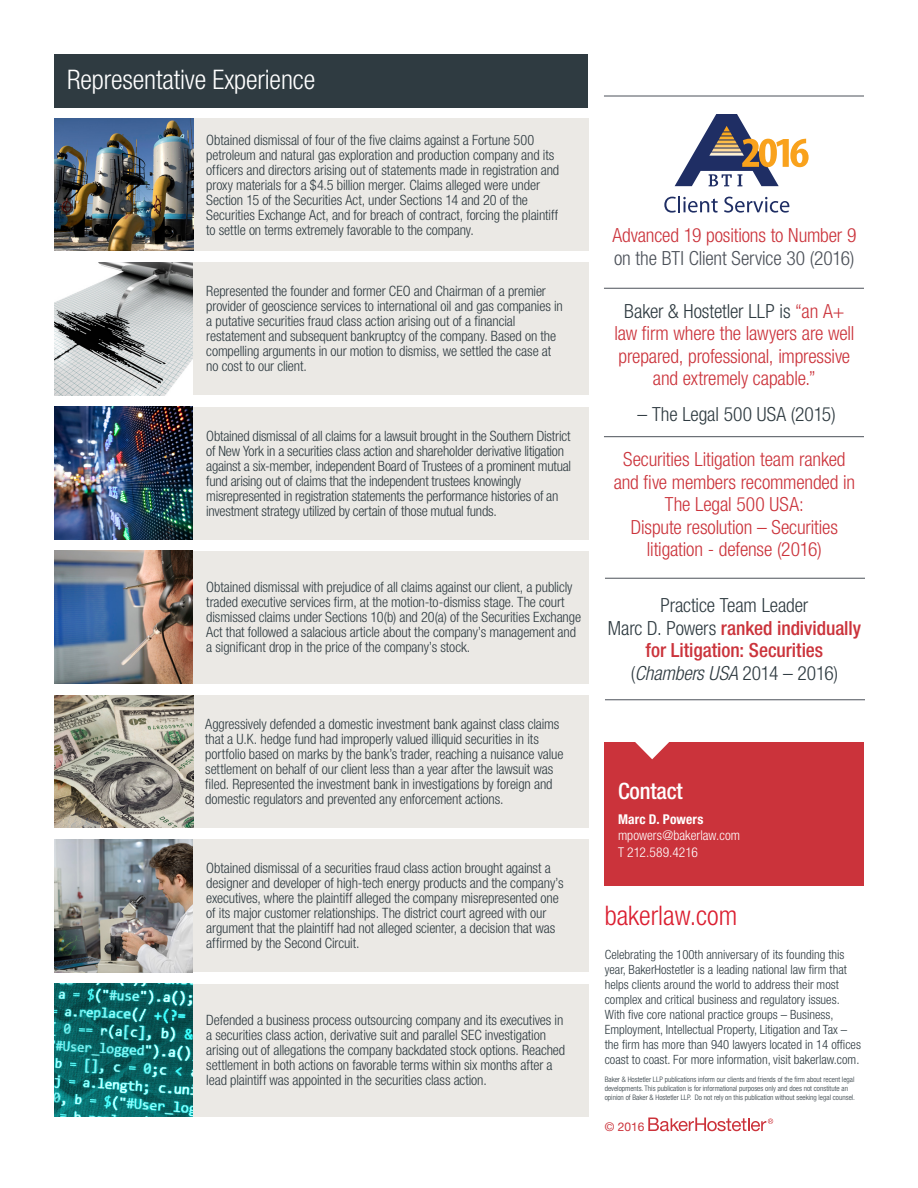
<style>
.page{position:relative;width:918px;height:1188px;background:#fff}
.page>*{position:absolute;margin:0;border:0;box-sizing:border-box;transform-origin:0 0}
.Representative_Matte{font:300 condensed 27px "Helvetica Neue LT Std";letter-spacing:-.005em;color:#fff}
.t1{font:300 condensed 27px "Helvetica Neue LT Std";color:#db1e30}
.Contacts_Hd{font:500 condensed 22.5px "Helvetica Neue LT Std";letter-spacing:-.005em;color:#fff}
.Quote_-_Back{font:300 condensed 19.5px/22.5px "Helvetica Neue LT Std";letter-spacing:-.01em;color:#cb333b;text-align:center}
.Quote_-_Back-2{font:500 condensed 19.5px/22.5px "Helvetica Neue LT Std";letter-spacing:-.005em;color:#cb333b;text-align:center}
.Body{font:300 condensed 19.5px/22.5px "Helvetica Neue LT Std";letter-spacing:-.005em;color:#4c5159}
.Quote_-_Back-3{font:300 condensed 19.5px "Helvetica Neue LT Std";color:#2f3b41}
.Representative_Matte-2{font:300 condensed 14.25px/15px "Helvetica Neue LT Std";letter-spacing:-.01em;color:#2f3b41}
.Contact_Info{font:300 condensed 13.5px "Helvetica Neue LT Std";letter-spacing:.005em;color:#fff}
.Contact_Info-2{font:700 condensed 13.5px "Helvetica Neue LT Std";letter-spacing:.01em;color:#fff}
.t2{font:300 condensed 12.75px/15px "Helvetica Neue LT Std";color:#2f3b41}
.t3{font:12px "Helvetica Neue LT Std";color:#cc333b}
.t4{font:300 condensed 7.5px/9px "Helvetica Neue LT Std";color:#2f3b41}
.s1{color:#cb333b}
.s2{color:#2f3b41}
.s3{font-weight:300;color:#2f3b41}
.s4{font-weight:300;font-style:italic;color:#2f3b41}
</style>
<div class="page">
<div style="left:605px;top:742px;width:259px;height:144px;background:#cb333b"></div>
<svg style="left:635px;top:742px;width:34px;height:17px"></svg>
<div style="left:54px;top:54px;width:534px;height:54px;background:#2f3b41"></div>
<div style="left:54px;top:118px;width:534px;height:133px;background:#ebe9e5"></div>
<img style="left:54px;top:118px;width:139px;height:133px">
<div style="left:54px;top:551px;width:534px;height:133px;background:#ebe9e5"></div>
<img style="left:54px;top:551px;width:138px;height:133px">
<div style="left:54px;top:262px;width:534px;height:133px;background:#ebe9e5"></div>
<img style="left:54px;top:262px;width:138px;height:133px">
<div style="left:54px;top:407px;width:534px;height:132px;background:#ebe9e5"></div>
<img style="left:54px;top:407px;width:138px;height:132px">
<div style="left:54px;top:695px;width:534px;height:133px;background:#ebe9e5"></div>
<img style="left:54px;top:695px;width:139px;height:133px">
<div style="left:54px;top:839px;width:534px;height:133px;background:#ebe9e5"></div>
<img style="left:54px;top:839px;width:138px;height:133px">
<div style="left:54px;top:984px;width:534px;height:133px;background:#ebe9e5"></div>
<img style="left:54px;top:984px;width:138px;height:133px">
<svg style="left:648px;top:1118px;width:125px;height:13px"></svg>
<svg style="left:664px;top:196px;width:54px;height:17px"></svg>
<svg style="left:724px;top:197px;width:65px;height:16px"></svg>
<svg style="left:675px;top:114px;width:134px;height:72px"></svg>
<hr style="left:604px;top:288px;width:260px;height:1px;background:#4c5159">
<hr style="left:604px;top:436px;width:260px;height:1px;background:#4c5159">
<hr style="left:604px;top:96px;width:260px;height:1px;background:#4c5159">
<hr style="left:605px;top:578px;width:260px;height:1px;background:#4c5159">
<hr style="left:605px;top:700px;width:260px;height:1px;background:#4c5159">
<p class="Representative_Matte" style="left:67px;top:64px;width:250px">Representative Experience</p>
<p class="Representative_Matte-2" style="left:206px;top:132px;width:354px">Obtained dismissal of four of the five claims against a Fortune 500 petroleum and natural gas exploration and production company and its officers and directors arising out of statements made in registration and proxy materials for a $4.5 billion merger. Claims alleged were under Section 15 of the Securities Act, under Sections 14 and 20 of the Securities Exchange Act, and for breach of contract, forcing the plaintiff to settle on terms extremely favorable to the company.</p>
<p class="Representative_Matte-2" style="left:206px;top:284px;width:358px">Represented the founder and former CEO and Chairman of a premier provider of geoscience services to international oil and gas companies in a putative securities fraud class action arising out of a financial restatement and subsequent bankruptcy of the company. Based on the compelling arguments in our motion to dismiss, we settled the case at no cost to our client.</p>
<p class="Representative_Matte-2" style="left:206px;top:428px;width:366px">Obtained dismissal of all claims for a lawsuit brought in the Southern District of New York in a securities class action and shareholder derivative litigation against a six-member, independent Board of Trustees of a prominent mutual fund arising out of claims that the independent trustees knowingly misrepresented in registration statements the performance histories of an investment strategy utilized by certain of those mutual funds.</p>
<p class="Representative_Matte-2" style="left:206px;top:580px;width:376px">Obtained dismissal with prejudice of all claims against our client, a publicly traded executive services firm, at the motion-to-dismiss stage. The court dismissed claims under Sections 10(b) and 20(a) of the Securities Exchange Act that followed a salacious article about the company’s management and a significant drop in the price of the company’s stock.</p>
<p class="Representative_Matte-2" style="left:205px;top:716px;width:360px">Aggressively defended a domestic investment bank against class claims that a U.K. hedge fund had improperly valued illiquid securities in its portfolio based on marks by the bank’s trader, reaching a nuisance value settlement on behalf of our client less than a year after the lawsuit was filed. Represented the investment bank in investigations by foreign and domestic regulators and prevented any enforcement actions.</p>
<p class="Representative_Matte-2" style="left:206px;top:861px;width:359px">Obtained dismissal of a securities fraud class action brought against a designer and developer of high-tech energy products and the company’s executives, where the plaintiff alleged the company misrepresented one of its major customer relationships. The district court agreed with our argument that the plaintiff had not alleged scienter, a decision that was affirmed by the Second Circuit.</p>
<p class="Representative_Matte-2" style="left:206px;top:1013px;width:360px">Defended a business process outsourcing company and its executives in a securities class action, derivative suit and parallel SEC investigation arising out of allegations the company backdated stock options. Reached settlement in both actions on favorable terms within six months after a lead plaintiff was appointed in the securities class action.</p>
<p class="Body" style="left:612px;top:224px;width:246px"><span class="s1">Advanced 19 positions to Number 9 </span>on the BTI Client Service 30 (2016)</p>
<p class="Quote_-_Back" style="left:614px;top:299px;width:242px"><span class="s2">Baker &amp; Hostetler LLP is</span> “an A+ law firm where the lawyers are well prepared, professional, impressive and extremely capable.”</p>
<p class="Quote_-_Back-3" style="left:638px;top:403px;width:200px">– The Legal 500 USA (2015)</p>
<p class="Quote_-_Back" style="left:614px;top:448px;width:243px">Securities Litigation team ranked and five members recommended in<br>The Legal 500 USA:<br>Dispute resolution – Securities litigation - defense (2016)</p>
<p class="Quote_-_Back-2" style="left:608px;top:594px;width:255px"><span class="s3">Practice Team Leader<br>Marc D. Powers</span> ranked individually for Litigation: Securities <span class="s3">(</span><span class="s4">Chambers USA</span> <span class="s3">2014 – 2016)</span></p>
<p class="Contacts_Hd" style="left:618px;top:777px;width:66px">Contact</p>
<p class="Contact_Info-2" style="left:618px;top:811px;width:87px">Marc D. Powers</p>
<p class="Contact_Info" style="left:618px;top:828px;width:124px">mpowers@bakerlaw.com</p>
<p class="Contact_Info" style="left:618px;top:844px;width:81px">T 212.589.4216</p>
<p class="t1" style="left:605px;top:900px;width:134px">bakerlaw.com</p>
<p class="t2" style="left:605px;top:947px;width:258px">Celebrating the 100th anniversary of its founding this year, BakerHostetler is a leading national law firm that helps clients around the world to address their most complex and critical business and regulatory issues.<br>With five core national practice groups – Business, Employment, Intellectual Property, Litigation and Tax – the firm has more than 940 lawyers located in 14 offices coast to coast. For more information, visit bakerlaw.com.</p>
<p class="t4" style="left:605px;top:1075px;width:252px">Baker &amp; Hostetler LLP publications inform our clients and friends of the firm about recent legal developments. This publication is for informational purposes only and does not constitute an opinion of Baker &amp; Hostetler LLP. Do not rely on this publication without seeking legal counsel.</p>
<p class="t3" style="left:605px;top:1120px;width:41px">© 2016</p>
</div>
